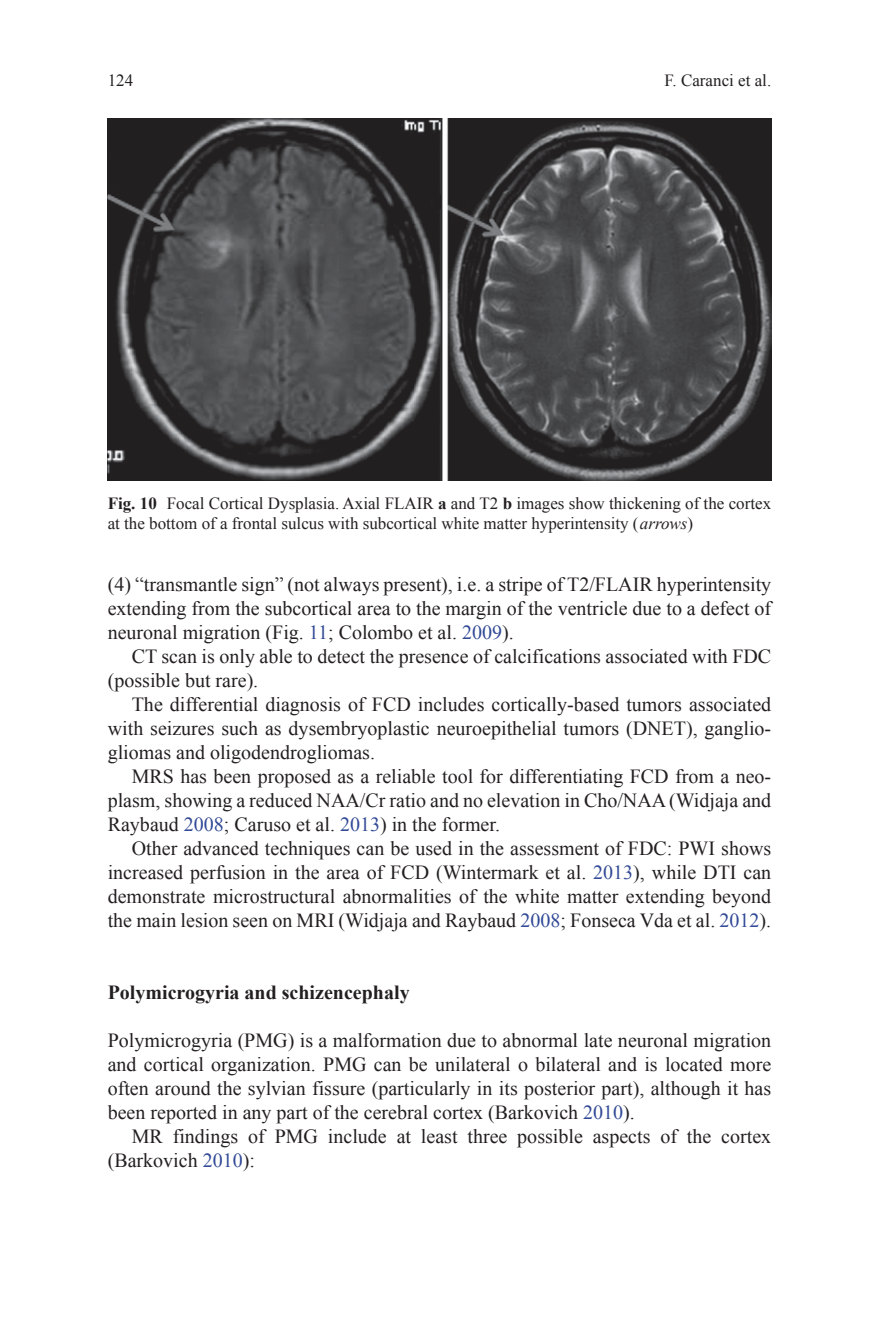
<style>
.page{position:relative;width:879px;height:1333px;background:#fff}
.page>*{position:absolute;margin:0;border:0;box-sizing:border-box;transform-origin:0 0}
.t1{font:20px/24px "Times New Roman";color:#231f20;text-align:justify}
.t2{font:700 20px "Times New Roman";color:#231f20}
.t3{font:17px/20px "Times New Roman";color:#231f20}
.s1{font-weight:700}
.s2{font-style:italic}
.s3{color:#324a97}
</style>
<div class="page">
<img style="left:108px;top:118px;width:663px;height:362px">
<p class="t3" style="left:108px;top:70px;width:27px">124</p>
<p class="t3" style="left:664px;top:70px;width:108px">F. Caranci et al.</p>
<p class="t3" style="left:108px;top:493px;width:665px"><span class="s1">Fig. 10</span> Focal Cortical Dysplasia. Axial FLAIR <span class="s1">a</span> and T2 <span class="s1">b</span> images show thickening of the cortex at the bottom of a frontal sulcus with subcortical white matter hyperintensity ( <span class="s2">arrows</span>)</p>
<p class="t1" style="left:108px;top:571px;width:665px">(4) “transmantle sign” (not always present), i.e. a stripe of T2/FLAIR hyperintensity extending from the subcortical area to the margin of the ventricle due to a defect of neuronal migration (Fig. <span class="s3">11</span>; Colombo et al. <span class="s3">2009</span>).</p>
<p class="t1" style="left:108px;top:643px;width:665px;text-indent:24px">CT scan is only able to detect the presence of calcifications associated with FDC (possible but rare).</p>
<p class="t1" style="left:108px;top:691px;width:665px;text-indent:24px">The differential diagnosis of FCD includes cortically-based tumors associated with seizures such as dysembryoplastic neuroepithelial tumors (DNET), ganglio&shy;gliomas and oligodendrogliomas.</p>
<p class="t1" style="left:108px;top:763px;width:665px;text-indent:24px">MRS has been proposed as a reliable tool for differentiating FCD from a neo&shy;plasm, showing a reduced NAA/Cr ratio and no elevation in Cho/NAA (Widjaja and Raybaud <span class="s3">2008</span>; Caruso et al. <span class="s3">2013</span>) in the former.</p>
<p class="t1" style="left:108px;top:835px;width:665px;text-indent:24px">Other advanced techniques can be used in the assessment of FDC: PWI shows increased perfusion in the area of FCD (Wintermark et al. <span class="s3">2013</span>), while DTI can demonstrate microstructural abnormalities of the white matter extending beyond the main lesion seen on MRI (Widjaja and Raybaud <span class="s3">2008</span>; Fonseca Vda et al. <span class="s3">2012</span>).</p>
<p class="t2" style="left:108px;top:978px;width:303px">Polymicrogyria and schizencephaly</p>
<p class="t1" style="left:108px;top:1027px;width:665px">Polymicrogyria (PMG) is a malformation due to abnormal late neuronal migration and cortical organization. PMG can be unilateral o bilateral and is located more often around the sylvian fissure (particularly in its posterior part), although it has been reported in any part of the cerebral cortex (Barkovich <span class="s3">2010</span>).</p>
<p class="t1" style="left:108px;top:1123px;width:665px;text-indent:24px">MR findings of PMG include at least three possible aspects of the cortex (Barkovich <span class="s3">2010</span>):</p>
</div>
